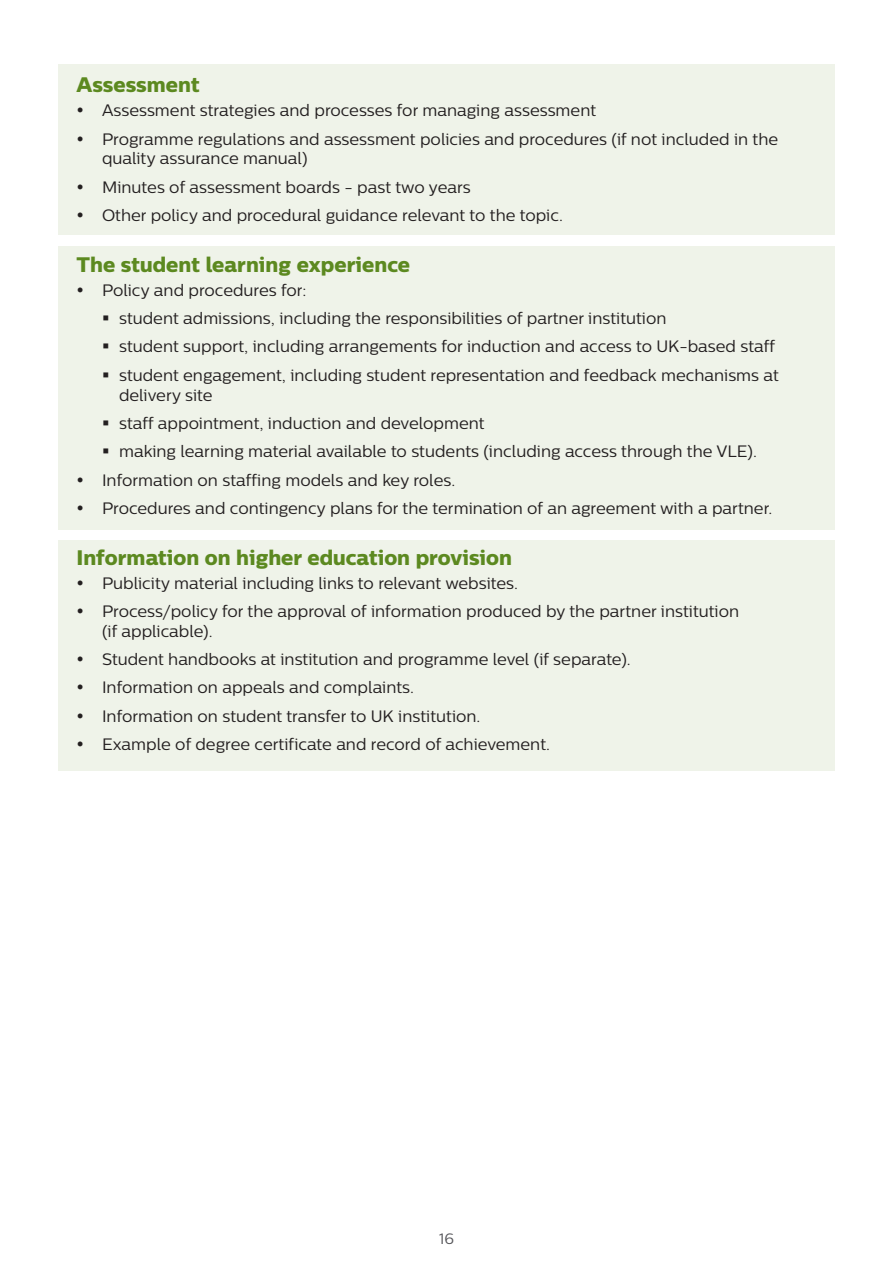
<style>
.page{position:relative;width:893px;height:1263px;background:#fff}
.page>*{position:absolute;margin:0;border:0;box-sizing:border-box;transform-origin:0 0}
.t1{font:21px "Centrale Sans X Bold";color:#5c8920}
.t2{font:16.5px/19.8px "Centrale Sans";color:#231f20}
.t3{font:15px "Centrale Sans";color:#56565a}
</style>
<div class="page">
<div style="left:58px;top:540px;width:776px;height:231px;background:#eff3e9"></div>
<div style="left:58px;top:246px;width:776px;height:283px;background:#eff3e9"></div>
<div style="left:58px;top:65px;width:776px;height:170px;background:#eff3e9"></div>
<h2 class="t1" style="left:77px;top:72px;width:125px">Assessment</h2>
<p class="t2" style="left:77px;top:100px;width:521px">• Assessment strategies and processes for managing assessment</p>
<p class="t2" style="left:102px;top:129px;width:678px;text-indent:-26px">• Programme regulations and assessment policies and procedures (if not included in the quality assurance manual)</p>
<p class="t2" style="left:77px;top:177px;width:396px">• Minutes of assessment boards - past two years</p>
<p class="t2" style="left:77px;top:205px;width:488px">• Other policy and procedural guidance relevant to the topic.</p>
<h2 class="t1" style="left:77px;top:251px;width:335px">The student learning experience</h2>
<p class="t2" style="left:77px;top:280px;width:232px">• Policy and procedures for:</p>
<p class="t2" style="left:102px;top:308px;width:566px">▪ student admissions, including the responsibilities of partner institution</p>
<p class="t2" style="left:102px;top:336px;width:675px">▪ student support, including arrangements for induction and access to UK-based staff</p>
<p class="t2" style="left:119px;top:365px;width:661px;text-indent:-17px">▪ student engagement, including student representation and feedback mechanisms at delivery site</p>
<p class="t2" style="left:102px;top:413px;width:384px">▪ staff appointment, induction and development</p>
<p class="t2" style="left:102px;top:441px;width:656px">▪ making learning material available to students (including access through the VLE).</p>
<p class="t2" style="left:77px;top:470px;width:380px">• Information on staffing models and key roles.</p>
<p class="t2" style="left:77px;top:498px;width:697px">• Procedures and contingency plans for the termination of an agreement with a partner.</p>
<h2 class="t1" style="left:77px;top:544px;width:437px">Information on higher education provision</h2>
<p class="t2" style="left:77px;top:573px;width:443px">• Publicity material including links to relevant websites.</p>
<p class="t2" style="left:102px;top:601px;width:639px;text-indent:-26px">• Process/policy for the approval of information produced by the partner institution (if applicable).</p>
<p class="t2" style="left:77px;top:649px;width:556px">• Student handbooks at institution and programme level (if separate).</p>
<p class="t2" style="left:77px;top:677px;width:339px">• Information on appeals and complaints.</p>
<p class="t2" style="left:77px;top:706px;width:405px">• Information on student transfer to UK institution.</p>
<p class="t2" style="left:77px;top:734px;width:475px">• Example of degree certificate and record of achievement.</p>
<p class="t3" style="left:439px;top:1230px;width:17px">16</p>
</div>
